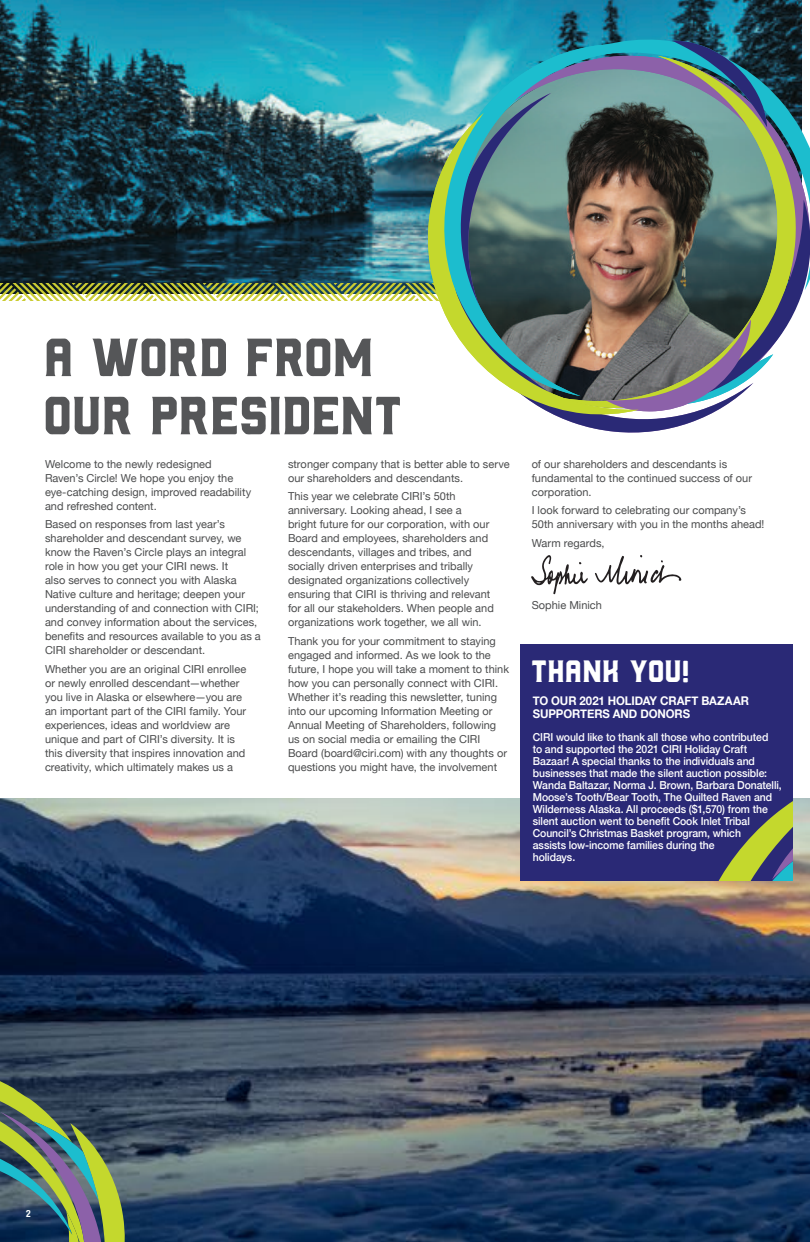
<style>
.page{position:relative;width:810px;height:1242px;background:#fff}
.page>*{position:absolute;margin:0;border:0;box-sizing:border-box;transform-origin:0 0}
.t1{font:53.6px/58.2px "Northwest";letter-spacing:-.02em;color:#555658}
.t2{font:30.9px "Northwest";letter-spacing:-.015em;color:#fff}
.t3{font:700 12px/13px "Helvetica Neue";letter-spacing:-.01em;color:#fff;scale:.95 1}
.t4{font:11px/14px "Helvetica Neue";color:#4b4c4d}
.t5{font:500 11px/12px "Helvetica Neue";letter-spacing:-.005em;color:#fff;scale:.95 1}
.t6{font:700 condensed 10px "Helvetica Neue";color:#fff;scale:.95 1}
</style>
<div class="page">
<img style="left:0;top:0;width:801px;height:283px">
<svg style="left:531px;top:555px;width:57px;height:40px"></svg>
<svg style="left:595px;top:555px;width:86px;height:30px"></svg>
<img style="left:0;top:798px;width:810px;height:444px">
<svg style="left:0;top:283px;width:428px;height:18px"></svg>
<svg style="left:0;top:1077px;width:126px;height:165px"></svg>
<svg style="left:554px;top:39px;width:248px;height:15px"></svg>
<svg style="left:767px;top:54px;width:43px;height:146px"></svg>
<svg style="left:672px;top:41px;width:95px;height:15px"></svg>
<svg style="left:554px;top:412px;width:160px;height:21px;fill:#312d79"></svg>
<svg style="left:442px;top:43px;width:236px;height:70px"></svg>
<svg style="left:560px;top:56px;width:236px;height:144px"></svg>
<svg style="left:639px;top:200px;width:171px;height:212px"></svg>
<img style="left:428px;top:113px;width:211px;height:302px">
<div style="left:520px;top:644px;width:273px;height:237px;background:#2a2976"></div>
<svg style="left:718px;top:801px;width:75px;height:80px"></svg>
<h1 class="t1" style="left:43px;top:321px;width:361px">A WORD FROM<br>OUR PRESIDENT</h1>
<p class="t4" style="left:45px;top:457px;width:208px">Welcome to the newly redesigned Raven’s Circle! We hope you enjoy the eye-catching design, improved readability and refreshed content.</p>
<p class="t4" style="left:45px;top:517px;width:217px">Based on responses from last year’s shareholder and descendant survey, we know the Raven’s Circle plays an integral role in how you get your CIRI news. It<br>also serves to connect you with Alaska Native culture and heritage; deepen your understanding of and connection with CIRI; and convey information about the services, benefits and resources available to you as a CIRI shareholder or descendant.</p>
<p class="t4" style="left:45px;top:662px;width:203px">Whether you are an original CIRI enrollee or newly enrolled descendant—whether you live in Alaska or elsewhere—you are an important part of the CIRI family. Your experiences, ideas and worldview are unique and part of CIRI’s diversity. It is this diversity that inspires innovation and creativity, which ultimately makes us a</p>
<p class="t4" style="left:288px;top:457px;width:223px">stronger company that is better able to serve our shareholders and descendants.</p>
<p class="t4" style="left:288px;top:489px;width:207px">This year we celebrate CIRI’s 50th anniversary. Looking ahead, I see a<br>bright future for our corporation, with our Board and employees, shareholders and descendants, villages and tribes, and socially driven enterprises and tribally designated organizations collectively ensuring that CIRI is thriving and relevant for all our stakeholders. When people and organizations work together, we all win.</p>
<p class="t4" style="left:288px;top:634px;width:223px">Thank you for your commitment to staying engaged and informed. As we look to the future, I hope you will take a moment to think how you can personally connect with CIRI.<br>Whether it’s reading this newsletter, tuning into our upcoming Information Meeting or Annual Meeting of Shareholders, following us on social media or emailing the CIRI Board (board@ciri.com) with any thoughts or questions you might have, the involvement</p>
<p class="t4" style="left:532px;top:457px;width:222px">of our shareholders and descendants is fundamental to the continued success of our corporation.</p>
<p class="t4" style="left:532px;top:503px;width:234px">I look forward to celebrating our company’s<br>50th anniversary with you in the months ahead!</p>
<p class="t4" style="left:532px;top:536px;width:74px">Warm regards,</p>
<p class="t4" style="left:532px;top:598px;width:72px">Sophie Minich</p>
<h2 class="t2" style="left:531px;top:647px;width:160px">THANK YOU!</h2>
<p class="t3" style="left:533px;top:694px;width:229px">TO OUR 2021 HOLIDAY CRAFT BAZAAR<br>SUPPORTERS AND DONORS</p>
<p class="t5" style="left:533px;top:731px;width:264px">CIRI would like to thank all those who contributed<br>to and supported the 2021 CIRI Holiday Craft Bazaar! A special thanks to the individuals and businesses that made the silent auction possible:<br>Wanda Baltazar, Norma J. Brown, Barbara Donatelli, Moose’s Tooth/Bear Tooth, The Quilted Raven and Wilderness Alaska. All proceeds ($1,570) from the silent auction went to benefit Cook Inlet Tribal Council’s Christmas Basket program, which<br>assists low-income families during the<br>holidays.</p>
<p class="t6" style="left:26px;top:1207px;width:6px">2</p>
</div>
